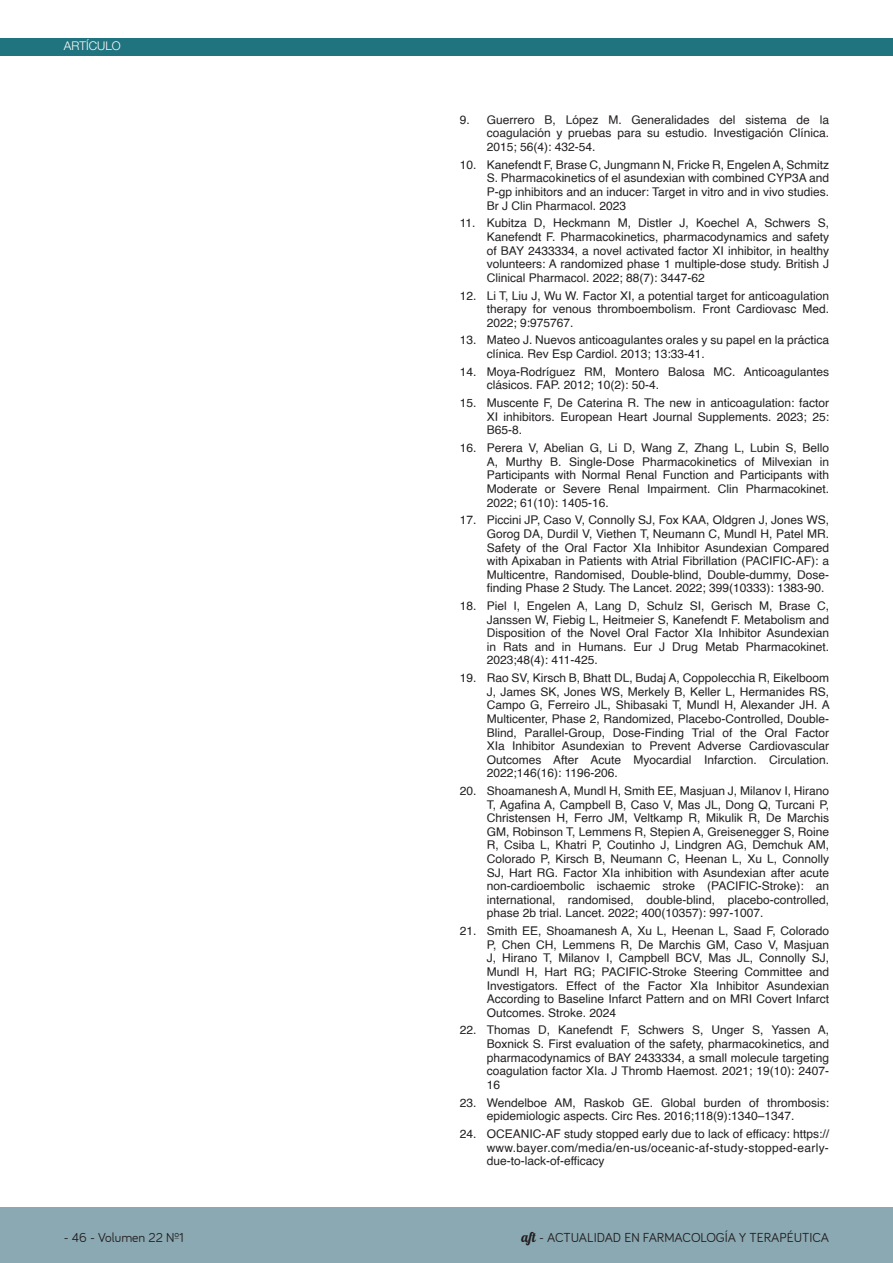
<style>
.page{position:relative;width:893px;height:1263px;background:#fff}
.page>*{position:absolute;margin:0;border:0;box-sizing:border-box;transform-origin:0 0}
.NUMERACIÓN{font:13.5px "Bariol";color:#231f20}
.t1{font:12px/13.6px "Helvetica";color:#231f20;text-align:justify}
.t2{font:300 12px "Helvetica Neue";color:#fff}
.s1{font-family:"Lobster 1.4"}
</style>
<div class="page">
<div style="left:0;top:38px;width:893px;height:17px;background:#20747f"></div>
<div style="left:0;top:1208px;width:893px;height:55px;background:#8ba9b2"></div>
<p class="t2" style="left:64px;top:38px;width:58px">ARTÍCULO</p>
<p class="t1" style="left:487px;top:113px;width:344px;text-indent:-27px">9. Guerrero B, López M. Generalidades del sistema de la coagulación y pruebas para su estudio. Investigación Clínica.<br>2015; 56(4): 432-54.</p>
<p class="t1" style="left:487px;top:158px;width:344px;text-indent:-27px">10. Kanefendt F, Brase C, Jungmann N, Fricke R, Engelen A, Schmitz S. Pharmacokinetics of el asundexian with combined CYP3A and P-gp inhibitors and an inducer: Target in vitro and in vivo studies.<br>Br J Clin Pharmacol. 2023</p>
<p class="t1" style="left:487px;top:217px;width:344px;text-indent:-27px">11. Kubitza D, Heckmann M, Distler J, Koechel A, Schwers S, Kanefendt F. Pharmacokinetics, pharmacodynamics and safety of BAY 2433334, a novel activated factor XI inhibitor, in healthy volunteers: A randomized phase 1 multiple-dose study. British J Clinical Pharmacol. 2022; 88(7): 3447-62</p>
<p class="t1" style="left:487px;top:289px;width:344px;text-indent:-27px">12. Li T, Liu J, Wu W. Factor XI, a potential target for anticoagulation therapy for venous thromboembolism. Front Cardiovasc Med.<br>2022; 9:975767.</p>
<p class="t1" style="left:487px;top:334px;width:344px;text-indent:-27px">13. Mateo J. Nuevos anticoagulantes orales y su papel en la práctica clínica. Rev Esp Cardiol. 2013; 13:33-41.</p>
<p class="t1" style="left:487px;top:365px;width:344px;text-indent:-27px">14. Moya-Rodríguez RM, Montero Balosa MC. Anticoagulantes clásicos. FAP. 2012; 10(2): 50-4.</p>
<p class="t1" style="left:487px;top:397px;width:344px;text-indent:-27px">15. Muscente F, De Caterina R. The new in anticoagulation: factor XI inhibitors. European Heart Journal Supplements. 2023; 25:<br>B65-8.</p>
<p class="t1" style="left:487px;top:442px;width:344px;text-indent:-27px">16. Perera V, Abelian G, Li D, Wang Z, Zhang L, Lubin S, Bello A, Murthy B. Single-Dose Pharmacokinetics of Milvexian in Participants with Normal Renal Function and Participants with Moderate or Severe Renal Impairment. Clin Pharmacokinet.<br>2022; 61(10): 1405-16.</p>
<p class="t1" style="left:487px;top:514px;width:344px;text-indent:-27px">17. Piccini JP, Caso V, Connolly SJ, Fox KAA, Oldgren J, Jones WS, Gorog DA, Durdil V, Viethen T, Neumann C, Mundl H, Patel MR.<br>Safety of the Oral Factor XIa Inhibitor Asundexian Compared with Apixaban in Patients with Atrial Fibrillation (PACIFIC-AF): a Multicentre, Randomised, Double-blind, Double-dummy, Dose&shy;finding Phase 2 Study. The Lancet. 2022; 399(10333): 1383-90.</p>
<p class="t1" style="left:487px;top:599px;width:344px;text-indent:-27px">18. Piel I, Engelen A, Lang D, Schulz SI, Gerisch M, Brase C, Janssen W, Fiebig L, Heitmeier S, Kanefendt F. Metabolism and Disposition of the Novel Oral Factor XIa Inhibitor Asundexian in Rats and in Humans. Eur J Drug Metab Pharmacokinet.<br>2023;48(4): 411-425.</p>
<p class="t1" style="left:487px;top:672px;width:345px;text-indent:-27px">19. Rao SV, Kirsch B, Bhatt DL, Budaj A, Coppolecchia R, Eikelboom J, James SK, Jones WS, Merkely B, Keller L, Hermanides RS, Campo G, Ferreiro JL, Shibasaki T, Mundl H, Alexander JH. A Multicenter, Phase 2, Randomized, Placebo-Controlled, Double-Blind, Parallel-Group, Dose-Finding Trial of the Oral Factor XIa Inhibitor Asundexian to Prevent Adverse Cardiovascular Outcomes After Acute Myocardial Infarction. Circulation.<br>2022;146(16): 1196-206.</p>
<p class="t1" style="left:487px;top:784px;width:344px;text-indent:-27px">20. Shoamanesh A, Mundl H, Smith EE, Masjuan J, Milanov I, Hirano T, Agafina A, Campbell B, Caso V, Mas JL, Dong Q, Turcani P, Christensen H, Ferro JM, Veltkamp R, Mikulik R, De Marchis GM, Robinson T, Lemmens R, Stepien A, Greisenegger S, Roine R, Csiba L, Khatri P, Coutinho J, Lindgren AG, Demchuk AM, Colorado P, Kirsch B, Neumann C, Heenan L, Xu L, Connolly SJ, Hart RG. Factor XIa inhibition with Asundexian after acute non-cardioembolic ischaemic stroke (PACIFIC-Stroke): an international, randomised, double-blind, placebo-controlled, phase 2b trial. Lancet. 2022; 400(10357): 997-1007.</p>
<p class="t1" style="left:487px;top:924px;width:344px;text-indent:-27px">21. Smith EE, Shoamanesh A, Xu L, Heenan L, Saad F, Colorado P, Chen CH, Lemmens R, De Marchis GM, Caso V, Masjuan J, Hirano T, Milanov I, Campbell BCV, Mas JL, Connolly SJ, Mundl H, Hart RG; PACIFIC-Stroke Steering Committee and Investigators. Effect of the Factor XIa Inhibitor Asundexian According to Baseline Infarct Pattern and on MRI Covert Infarct Outcomes. Stroke. 2024</p>
<p class="t1" style="left:487px;top:1024px;width:344px;text-indent:-27px">22. Thomas D, Kanefendt F, Schwers S, Unger S, Yassen A, Boxnick S. First evaluation of the safety, pharmacokinetics, and pharmacodynamics of BAY 2433334, a small molecule targeting coagulation factor XIa. J Thromb Haemost. 2021; 19(10): 2407- 16</p>
<p class="t1" style="left:487px;top:1096px;width:344px;text-indent:-27px">23. Wendelboe AM, Raskob GE. Global burden of thrombosis: epidemiologic aspects. Circ Res. 2016;118(9):1340–1347.</p>
<p class="t1" style="left:487px;top:1127px;width:344px;text-indent:-27px">24. OCEANIC-AF study stopped early due to lack of efficacy: https:// www.bayer.com/media/en-us/oceanic-af-study-stopped-early&shy;due-to-lack-of-efficacy</p>
<p class="NUMERACIÓN" style="left:64px;top:1230px;width:122px">- 46 - Volumen 22 Nº1</p>
<p class="NUMERACIÓN" style="left:522px;top:1230px;width:309px"><span class="s1">aft</span> - ACTUALIDAD EN FARMACOLOGÍA Y TERAPÉUTICA</p>
</div>
